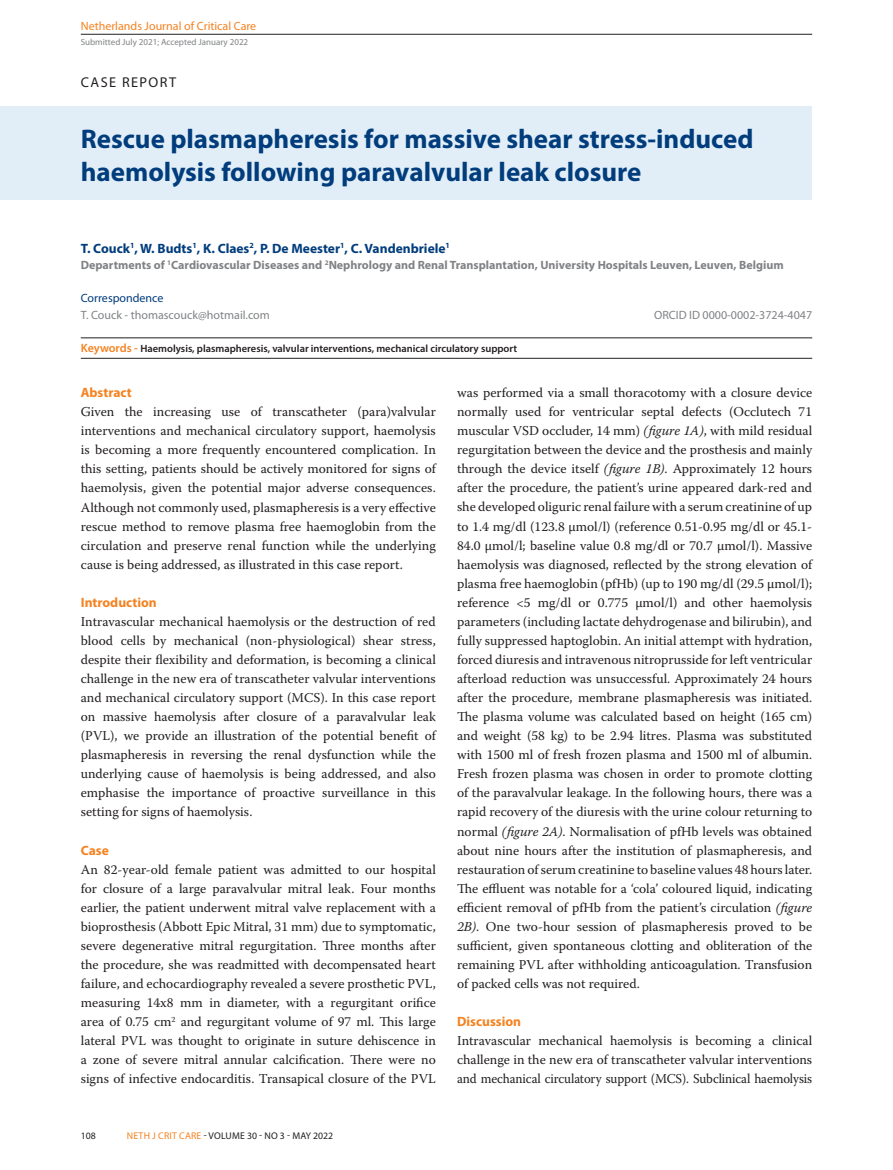
<style>
.page{position:relative;width:893px;height:1170px;background:#fff}
.page>*{position:absolute;margin:0;border:0;box-sizing:border-box;transform-origin:0 0}
.t1{font:700 27px/33px "Myriad Pro";color:#013d7d}
.t2{font:14.25px "Myriad Pro";letter-spacing:.1em;color:#231f20}
.Plat_Warnock_Pro{font:13.5px/19px "Warnock Pro";color:#231f20;text-align:justify}
.t3{font:700 13.5px "Myriad Pro";color:#013d7d}
.Tussenkop{font:700 13.5px "Myriad Pro";color:#f58220}
.t4{font:700 12px "Myriad Pro";color:#808285}
.t5{font:12px "Myriad Pro";color:#808285}
.t6{font:12px "Myriad Pro";color:#f58220}
.t7{font:12px "Myriad Pro";color:#013d7d}
.Keywords___reference{font:600 10.5px "Myriad Pro";color:#231f20}
.t8{font:9.75px "Myriad Pro";letter-spacing:.02em;color:#231f20}
.t9{font:9px "Myriad Pro";color:#808285}
.s1{font-size:12px;color:#f58220}
.s2{color:#f58220}
.s3{font-style:italic}
</style>
<div class="page">
<hr style="left:81px;top:34px;width:731px;height:1px;background:#231f20">
<div style="left:0;top:106px;width:812px;height:94px;background:#e1eef7"></div>
<hr style="left:81px;top:337px;width:731px;height:1px;background:#231f20">
<hr style="left:81px;top:358px;width:731px;height:1px;background:#231f20">
<p class="t6" style="left:81px;top:20px;width:177px">Netherlands Journal of Critical Care</p>
<p class="t9" style="left:81px;top:37px;width:169px">Submitted July 2021; Accepted January 2022</p>
<p class="t2" style="left:81px;top:75px;width:97px">CASE REPORT</p>
<p class="t1" style="left:81px;top:121px;width:674px">Rescue plasmapheresis for massive shear stress-induced haemolysis following paravalvular leak closure</p>
<p class="t3" style="left:81px;top:239px;width:371px">T. Couck<sup>1</sup>, W. Budts<sup>1</sup>, K. Claes<sup>2</sup>, P. De Meester<sup>1</sup>, C. Vandenbriele<sup>1</sup></p>
<p class="t4" style="left:81px;top:257px;width:704px">Departments of <sup>1</sup>Cardiovascular Diseases and <sup>2</sup>Nephrology and Renal Transplantation, University Hospitals Leuven, Leuven, Belgium</p>
<p class="t7" style="left:81px;top:291px;width:84px">Correspondence</p>
<p class="t5" style="left:81px;top:308px;width:191px">T. Couck - thomascouck@hotmail.com</p>
<p class="t5" style="left:654px;top:308px;width:160px">ORCID ID 0000-0002-3724-4047</p>
<p class="Keywords___reference" style="left:81px;top:341px;width:438px"><span class="s1">Keywords -</span> Haemolysis, plasmapheresis, valvular interventions, mechanical circulatory support</p>
<p class="Tussenkop" style="left:81px;top:384px;width:53px">Abstract</p>
<p class="Plat_Warnock_Pro" style="left:81px;top:402px;width:357px">Given the increasing use of transcatheter (para)valvular interventions and mechanical circulatory support, haemolysis is becoming a more frequently encountered complication. In this setting, patients should be actively monitored for signs of haemolysis, given the potential major adverse consequences.<br>Although not commonly used, plasmapheresis is a very effective rescue method to remove plasma free haemoglobin from the circulation and preserve renal function while the underlying cause is being addressed, as illustrated in this case report.</p>
<p class="Tussenkop" style="left:81px;top:593px;width:78px">Introduction</p>
<p class="Plat_Warnock_Pro" style="left:81px;top:611px;width:357px">Intravascular mechanical haemolysis or the destruction of red blood cells by mechanical (non-physiological) shear stress, despite their flexibility and deformation, is becoming a clinical challenge in the new era of transcatheter valvular interventions and mechanical circulatory support (MCS). In this case report on massive haemolysis after closure of a paravalvular leak (PVL), we provide an illustration of the potential benefit of plasmapheresis in reversing the renal dysfunction while the underlying cause of haemolysis is being addressed, and also emphasise the importance of proactive surveillance in this setting for signs of haemolysis.</p>
<p class="Tussenkop" style="left:81px;top:841px;width:30px">Case</p>
<p class="Plat_Warnock_Pro" style="left:81px;top:859px;width:357px">An 82-year-old female patient was admitted to our hospital for closure of a large paravalvular mitral leak. Four months earlier, the patient underwent mitral valve replacement with a bioprosthesis (Abbott Epic Mitral, 31 mm) due to symptomatic, severe degenerative mitral regurgitation. Three months after the procedure, she was readmitted with decompensated heart failure, and echocardiography revealed a severe prosthetic PVL, measuring 14x8 mm in diameter, with a regurgitant orifice area of 0.75 cm<sup>2</sup> and regurgitant volume of 97 ml. This large lateral PVL was thought to originate in suture dehiscence in a zone of severe mitral annular calcification. There were no signs of infective endocarditis. Transapical closure of the PVL</p>
<p class="t8" style="left:81px;top:1130px;width:17px">108</p>
<p class="t8" style="left:127px;top:1130px;width:208px"><span class="s2">NETH J CRIT CARE</span> - VOLUME 30 - NO 3 - MAY 2022</p>
<p class="Plat_Warnock_Pro" style="left:457px;top:383px;width:357px">was performed via a small thoracotomy with a closure device normally used for ventricular septal defects (Occlutech 71 muscular VSD occluder, 14 mm) <span class="s3">(figure 1A)</span>, with mild residual regurgitation between the device and the prosthesis and mainly through the device itself <span class="s3">(figure 1B)</span>. Approximately 12 hours after the procedure, the patient’s urine appeared dark-red and she developed oliguric renal failure with a serum creatinine of up to 1.4 mg/dl (123.8 μmol/l) (reference 0.51-0.95 mg/dl or 45.1- 84.0 μmol/l; baseline value 0.8 mg/dl or 70.7 μmol/l). Massive haemolysis was diagnosed, reflected by the strong elevation of plasma free haemoglobin (pfHb) (up to 190 mg/dl (29.5 μmol/l); reference &lt;5 mg/dl or 0.775 μmol/l) and other haemolysis parameters (including lactate dehydrogenase and bilirubin), and fully suppressed haptoglobin. An initial attempt with hydration, forced diuresis and intravenous nitroprusside for left ventricular afterload reduction was unsuccessful. Approximately 24 hours after the procedure, membrane plasmapheresis was initiated.<br>The plasma volume was calculated based on height (165 cm) and weight (58 kg) to be 2.94 litres. Plasma was substituted with 1500 ml of fresh frozen plasma and 1500 ml of albumin.<br>Fresh frozen plasma was chosen in order to promote clotting of the paravalvular leakage. In the following hours, there was a rapid recovery of the diuresis with the urine colour returning to normal <span class="s3">(figure 2A)</span>. Normalisation of pfHb levels was obtained about nine hours after the institution of plasmapheresis, and restauration of serum creatinine to baseline values 48 hours later.<br>The effluent was notable for a ‘cola’ coloured liquid, indicating efficient removal of pfHb from the patient’s circulation <span class="s3">(figure 2B)</span>. One two-hour session of plasmapheresis proved to be sufficient, given spontaneous clotting and obliteration of the remaining PVL after withholding anticoagulation. Transfusion of packed cells was not required.</p>
<p class="Tussenkop" style="left:457px;top:1012px;width:66px">Discussion</p>
<p class="Plat_Warnock_Pro" style="left:457px;top:1030px;width:357px">Intravascular mechanical haemolysis is becoming a clinical challenge in the new era of transcatheter valvular interventions and mechanical circulatory support (MCS). Subclinical haemolysis</p>
</div>
